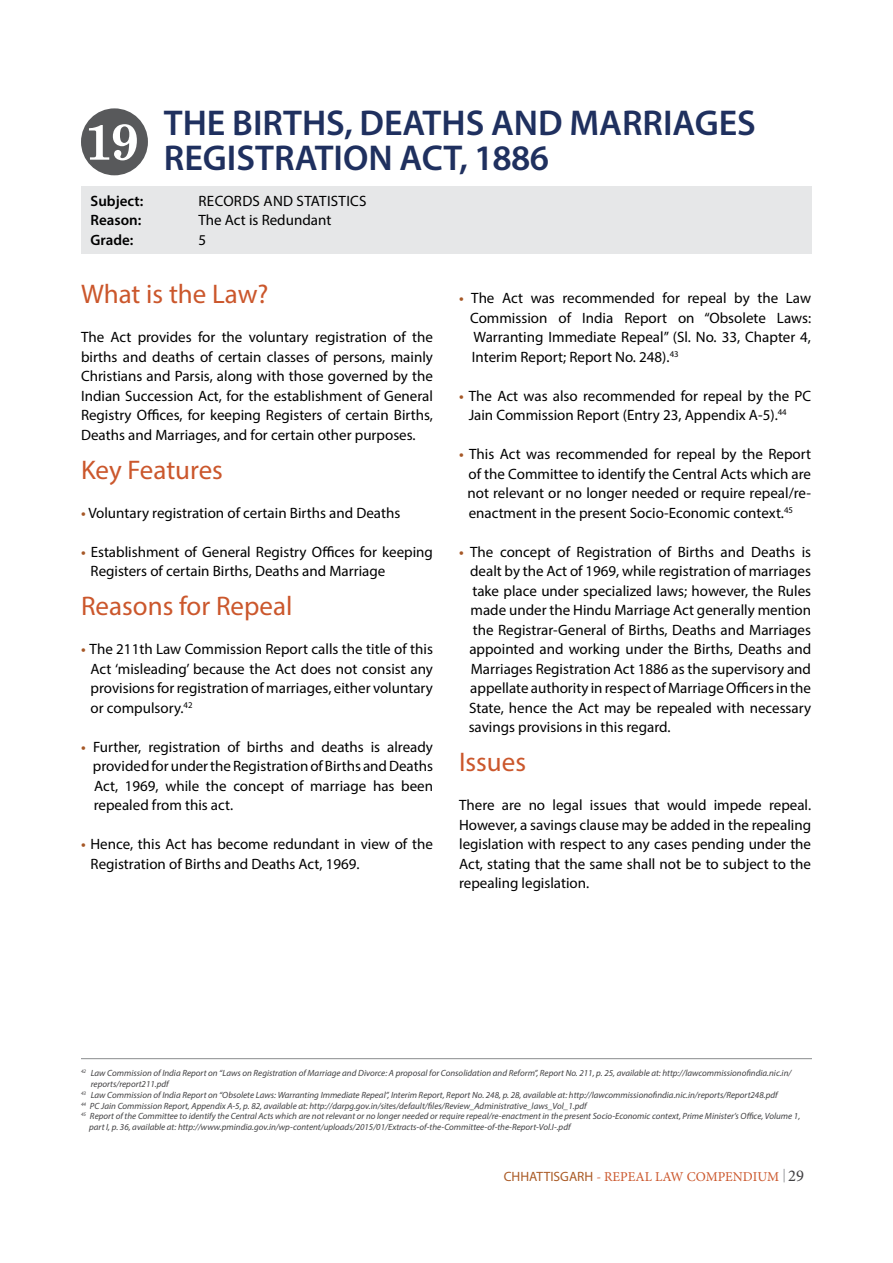
<style>
.page{position:relative;width:893px;height:1263px;background:#fff}
.page>*{position:absolute;margin:0;border:0;box-sizing:border-box;transform-origin:0 0}
.t1{font:700 51px "Century Schoolbook";color:#fff}
.t2{font:600 36px "Myriad Pro";color:#1f305f}
.t3{font:600 36px "Myriad Pro";letter-spacing:-.02em;color:#1f305f}
.t4{font:27px "Myriad Pro";color:#cb572c}
.t5{font:15px/19.5px "Myriad Pro";color:#000;text-align:justify}
.t6{font:600 15px "Myriad Pro";color:#000}
.t7{font:15px "Myriad Pro";letter-spacing:.02em;color:#000}
.t8{font:13.5px "Minion Pro";color:#cb572c}
.t9{font:italic 9px "Myriad Pro";color:#414042}
.s1{font-weight:600;color:#a65827}
.s2{font-family:"Myriad Pro";color:#aa5b26}
.s3{color:#939598}
.s4{font-size:16.5px;color:#414042}
</style>
<div class="page">
<div style="left:81px;top:186px;width:731px;height:68px;background:#e6e7e8"></div>
<hr style="left:81px;top:1058px;width:731px;height:1px;background:#8a8c8e">
<div style="left:81px;top:108px;width:67px;height:67px;background:#58595b;border-radius:50%"></div>
<h1 class="t1" style="left:84px;top:102px;width:56px">19</h1>
<h2 class="t2" style="left:164px;top:100px;width:120px">THE BIRTHS</h2>
<h2 class="t2" style="left:345px;top:100px;width:79px">, DEATHS</h2>
<h2 class="t2" style="left:491px;top:100px;width:25px">AND</h2>
<h2 class="t2" style="left:570px;top:100px;width:24px">MARR</h2>
<h2 class="t2" style="left:663px;top:100px;width:91px">IAGES</h2>
<h2 class="t2" style="left:164px;top:135px;width:93px">REGISTRAT</h2>
<h2 class="t3" style="left:334px;top:135px;width:217px">ION ACT, 1886</h2>
<p class="t6" style="left:91px;top:191px;width:54px">SUBJECT:</p>
<p class="t7" style="left:199px;top:191px;width:170px">RECORDS AND STATISTICS</p>
<p class="t6" style="left:91px;top:210px;width:52px">REASON:</p>
<p class="t5" style="left:199px;top:210px;width:134px">The Act is Redundant</p>
<p class="t6" style="left:91px;top:230px;width:44px">GRADE:</p>
<p class="t5" style="left:199px;top:229px;width:9px">5</p>
<h3 class="t4" style="left:81px;top:277px;width:189px">What is the Law?</h3>
<p class="t5" style="left:81px;top:327px;width:354px">The Act provides for the voluntary registration of the births and deaths of certain classes of persons, mainly Christians and Parsis, along with those governed by the Indian Succession Act, for the establishment of General Registry Offices, for keeping Registers of certain Births, Deaths and Marriages, and for certain other purposes.</p>
<h3 class="t4" style="left:81px;top:453px;width:143px">Key Features</h3>
<p class="t5" style="left:81px;top:502px;width:321px"><span class="s1">•</span> Voluntary registration of certain Births and Deaths</p>
<p class="t5" style="left:91px;top:541px;width:344px;text-indent:-10px"><span class="s1">•</span> Establishment of General Registry Offices for keeping<br>Registers of certain Births, Deaths and Marriage</p>
<h3 class="t4" style="left:81px;top:589px;width:213px">Reasons for Repeal</h3>
<p class="t5" style="left:91px;top:639px;width:344px;text-indent:-10px"><span class="s1">•</span> The 211th Law Commission Report calls the title of this Act ‘misleading’ because the Act does not consist any provisions for registration of marriages, either voluntary or compulsory.<sup>42</sup></p>
<p class="t5" style="left:93px;top:736px;width:342px;text-indent:-12px"><span class="s1">•</span> Further, registration of births and deaths is already provided for under the Registration of Births and Deaths Act, 1969, while the concept of marriage has been repealed from this act.</p>
<p class="t5" style="left:91px;top:834px;width:344px;text-indent:-10px"><span class="s1">•</span> Hence, this Act has become redundant in view of the<br>Registration of Births and Deaths Act, 1969.</p>
<p class="t5" style="left:470px;top:288px;width:342px;text-indent:-11px"><span class="s1">•</span> The Act was recommended for repeal by the Law Commission of India Report on “Obsolete Laws:<br>Warranting Immediate Repeal” (Sl. No. 33, Chapter 4, Interim Report; Report No. 248).<sup>43</sup></p>
<p class="t5" style="left:469px;top:385px;width:344px;text-indent:-10px"><span class="s1">•</span> The Act was also recommended for repeal by the PC<br>Jain Commission Report (Entry 23, Appendix A-5).<sup>44</sup></p>
<p class="t5" style="left:467px;top:444px;width:345px;text-indent:-8px"><span class="s1">•</span> This Act was recommended for repeal by the Report of the Committee to identify the Central Acts which are not relevant or no longer needed or require repeal/re&shy;enactment in the present Socio-Economic context.<sup>45</sup></p>
<p class="t5" style="left:469px;top:541px;width:344px;text-indent:-10px"><span class="s1">•</span> The concept of Registration of Births and Deaths is dealt by the Act of 1969, while registration of marriages take place under specialized laws; however, the Rules made under the Hindu Marriage Act generally mention the Registrar-General of Births, Deaths and Marriages appointed and working under the Births, Deaths and Marriages Registration Act 1886 as the supervisory and appellate authority in respect of Marriage Officers in the State, hence the Act may be repealed with necessary savings provisions in this regard.</p>
<h3 class="t4" style="left:459px;top:745px;width:68px">Issues</h3>
<p class="t5" style="left:459px;top:795px;width:353px">There are no legal issues that would impede repeal.<br>However, a savings clause may be added in the repealing legislation with respect to any cases pending under the Act, stating that the same shall not be to subject to the repealing legislation.</p>
<p class="t9" style="left:81px;top:1068px;width:712px"><sup>42</sup> Law Commission of India Report on “Laws on Registration of Marriage and Divorce: A proposal for Consolidation and Reform”, Report No. 211, p. 25, available at: http://lawcommissionofindia.nic.in/</p>
<p class="t9" style="left:91px;top:1078px;width:79px">reports/report211.pdf</p>
<p class="t9" style="left:81px;top:1089px;width:698px"><sup>43</sup> Law Commission of India Report on “Obsolete Laws: Warranting Immediate Repeal”, Interim Report, Report No. 248, p. 28, available at: http://lawcommissionofindia.nic.in/reports/Report248.pdf</p>
<p class="t9" style="left:81px;top:1100px;width:507px"><sup>44</sup> PC Jain Commission Report, Appendix A-5, p. 82, available at: http://darpg.gov.in/sites/default/files/Review_Administrative_laws_Vol_1.pdf</p>
<p class="t9" style="left:81px;top:1111px;width:721px"><sup>45</sup> Report of the Committee to identify the Central Acts which are not relevant or no longer needed or require repeal/re-enactment in the present Socio-Economic context, Prime Minister’s Office, Volume 1,</p>
<p class="t9" style="left:89px;top:1122px;width:483px">part I, p. 36, available at: http://www.pmindia.gov.in/wp-content/uploads/2015/01/Extracts-of-the-Committee-of-the-Report-Vol.I-.pdf</p>
<p class="t8" style="left:504px;top:1167px;width:302px"><span class="s2">CHHATTISGARH</span> - REPEAL LAW COMPENDIUM <span class="s3">|</span> <span class="s4">29</span></p>
</div>
